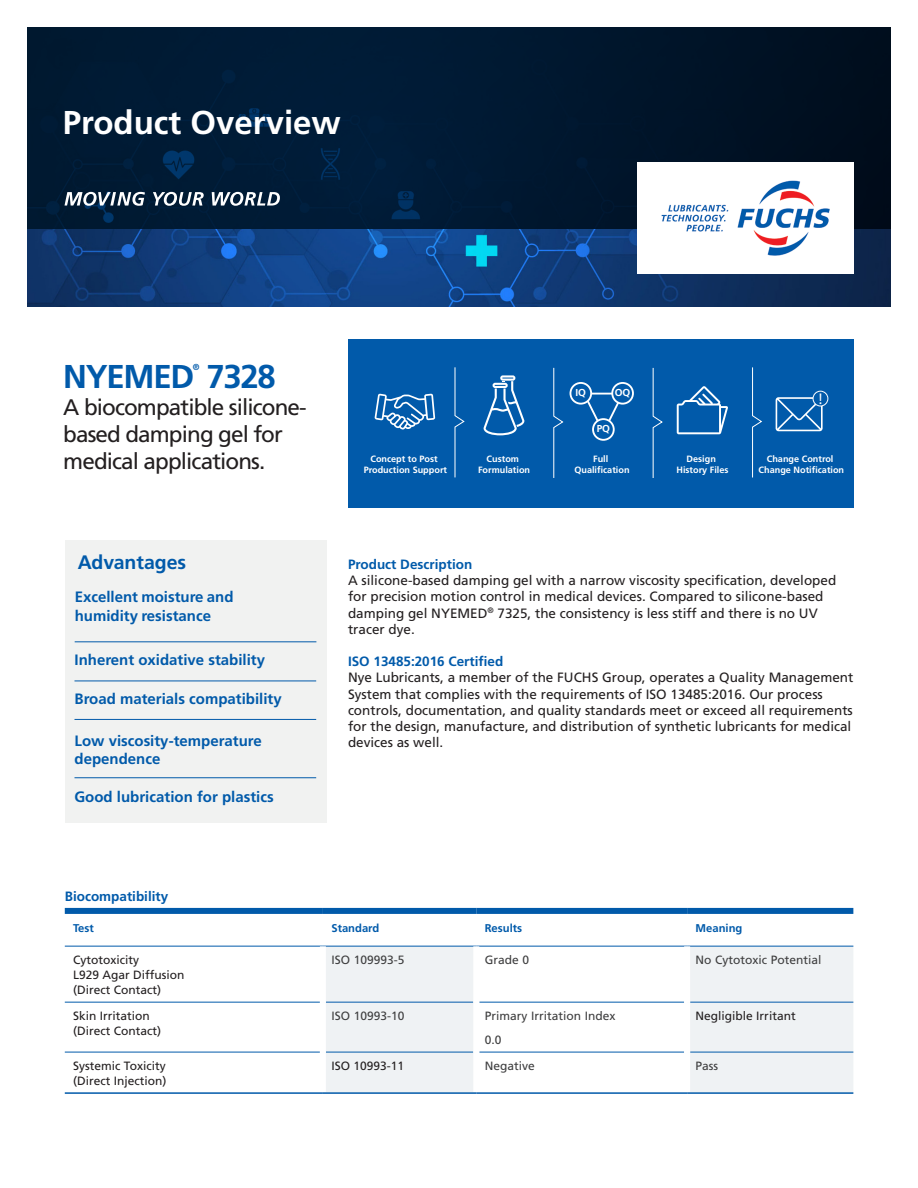
<style>
.page{position:relative;width:918px;height:1188px;background:#fff}
.page>*{position:absolute;margin:0;border:0;box-sizing:border-box;transform-origin:0 0}
.t1{font:700 33px "Frutiger LT Std";color:#fff}
.PRODUCT_NAME{font:700 33px "Frutiger LT Std";letter-spacing:-.04em;color:#015aaa}
.SHORT_DISCRIPTION{font:22.5px/27px "Frutiger LT Std";letter-spacing:-.04em;color:#231f20}
.Paragraph_Style_PRODHD{font:700 19.5px "Frutiger LT Std";letter-spacing:-.005em;color:#015aaa}
.t2{font:15.6px "Myriad Pro";color:#fff}
.ADVANTAGES_BD_W__RULE_BELOW{font:700 15px/19.5px "Frutiger LT Std";color:#015aaa}
.t3{font:13.5px/16.2px "Frutiger LT Std";color:#231f20}
.t4{font:700 13.5px "Frutiger LT Std";color:#015aaa}
.t5{font:12px/15px "Frutiger LT Std";color:#231f20}
._08b_Table_copy_7_5_9pt{font:12px "Frutiger LT Std";color:#3e3e3f}
._08a_Table_head_7_5_10pt{font:700 11.25px "Frutiger LT Std";color:#015aaa}
.t6{font:700 10.05px "Frutiger LT Std";color:#fff}
.t7{font:700 9.15px/10.9px "Frutiger LT Std";color:#fff;text-align:center}
.PRODUCT_NAME-2{font:700 8.7px "Frutiger LT Std";color:#015aaa;scale:.96 1}
</style>
<div class="page">
<img style="left:27px;top:228px;width:864px;height:78px">
<div style="left:27px;top:27px;width:864px;height:201px;background:linear-gradient(to right,#001f3c,#012)"></div>
<div style="left:351px;top:339px;width:503px;height:169px;background:#015aaa"></div>
<svg style="left:454px;top:367px;width:11px;height:111px"></svg>
<svg style="left:553px;top:367px;width:11px;height:111px"></svg>
<svg style="left:752px;top:367px;width:10px;height:111px"></svg>
<svg style="left:652px;top:367px;width:11px;height:111px"></svg>
<svg style="left:374px;top:394px;width:61px;height:36px"></svg>
<svg style="left:484px;top:375px;width:40px;height:60px"></svg>
<svg style="left:677px;top:386px;width:51px;height:48px"></svg>
<svg style="left:776px;top:397px;width:47px;height:34px"></svg>
<div style="left:813px;top:391px;width:15px;height:15px;background:#015aaa;border-radius:50%"></div>
<div style="left:813px;top:391px;width:15px;height:15px;border:1px solid #fff;border-radius:50%"></div>
<svg style="left:586px;top:392px;width:33px;height:45px"></svg>
<div style="left:570px;top:383px;width:21px;height:21px;background:#015aaa;border-radius:50%"></div>
<div style="left:570px;top:382px;width:22px;height:23px;border:2px solid #fff;border-radius:50%"></div>
<div style="left:612px;top:383px;width:21px;height:21px;background:#015aaa;border-radius:50%"></div>
<div style="left:611px;top:382px;width:23px;height:23px;border:2px solid #fff;border-radius:50%"></div>
<div style="left:593px;top:419px;width:21px;height:21px;background:#015aaa;border-radius:50%"></div>
<div style="left:592px;top:418px;width:23px;height:23px;border:2px solid #fff;border-radius:50%"></div>
<img style="left:638px;top:163px;width:216px;height:111px">
<svg style="left:65px;top:192px;width:215px;height:14px"></svg>
<div style="left:65px;top:541px;width:261px;height:282px;background:#f1f2f1"></div>
<hr style="left:75px;top:641px;width:241px;height:1px;background:#015aaa">
<div style="left:326px;top:947px;width:527px;height:145px;background:#eff2f4"></div>
<svg style="left:479px;top:947px;width:205px;height:145px"></svg>
<hr style="left:65px;top:946px;width:258px;height:1px;background:#015aaa">
<hr style="left:323px;top:946px;width:153px;height:1px;background:#015aaa">
<hr style="left:476px;top:946px;width:211px;height:1px;background:#015aaa">
<hr style="left:687px;top:946px;width:166px;height:1px;background:#015aaa">
<hr style="left:65px;top:1002px;width:255px;height:1px;background:#015aaa">
<hr style="left:326px;top:1002px;width:147px;height:1px;background:#015aaa">
<hr style="left:479px;top:1002px;width:205px;height:1px;background:#015aaa">
<hr style="left:690px;top:1002px;width:163px;height:1px;background:#015aaa">
<hr style="left:65px;top:1052px;width:255px;height:1px;background:#015aaa">
<hr style="left:326px;top:1052px;width:147px;height:1px;background:#015aaa">
<hr style="left:479px;top:1052px;width:205px;height:1px;background:#015aaa">
<hr style="left:690px;top:1052px;width:163px;height:1px;background:#015aaa">
<div style="left:65px;top:908px;width:258px;height:6px;background:#015aaa"></div>
<div style="left:323px;top:908px;width:153px;height:6px;background:#015aaa"></div>
<div style="left:476px;top:908px;width:211px;height:6px;background:#015aaa"></div>
<div style="left:687px;top:908px;width:166px;height:6px;background:#015aaa"></div>
<div style="left:320px;top:946px;width:6px;height:56px;background:#fff"></div>
<div style="left:473px;top:946px;width:6px;height:56px;background:#fff"></div>
<div style="left:684px;top:946px;width:6px;height:56px;background:#fff"></div>
<div style="left:473px;top:1002px;width:6px;height:50px;background:#fff"></div>
<div style="left:684px;top:1002px;width:6px;height:50px;background:#fff"></div>
<div style="left:473px;top:1052px;width:6px;height:40px;background:#fff"></div>
<div style="left:684px;top:1052px;width:6px;height:40px;background:#fff"></div>
<hr style="left:65px;top:1092px;width:258px;height:2px;background:#015aaa">
<hr style="left:323px;top:1092px;width:153px;height:2px;background:#015aaa">
<hr style="left:476px;top:1092px;width:211px;height:2px;background:#015aaa">
<hr style="left:687px;top:1092px;width:166px;height:2px;background:#015aaa">
<hr style="left:75px;top:681px;width:241px;height:1px;background:#015aaa">
<hr style="left:75px;top:719px;width:241px;height:1px;background:#015aaa">
<hr style="left:75px;top:777px;width:241px;height:1px;background:#015aaa">
<p class="t1" style="left:63px;top:104px;width:280px">Product Overview</p>
<p class="PRODUCT_NAME-2" style="left:193px;top:362px;width:8px">®</p>
<p class="SHORT_DISCRIPTION" style="left:63px;top:394px;width:245px">A biocompatible silicone&shy;based damping gel for medical applications.</p>
<p class="PRODUCT_NAME" style="left:63px;top:357px;width:214px">NYEMED 7328</p>
<p class="t6" style="left:575px;top:387px;width:12px">IQ</p>
<p class="t6" style="left:615px;top:387px;width:17px">OQ</p>
<p class="t6" style="left:597px;top:423px;width:15px">PQ</p>
<p class="t2" style="left:819px;top:389px;width:5px">!</p>
<p class="t7" style="left:364px;top:453px;width:85px">Concept to Post<br>Production Support</p>
<p class="t7" style="left:478px;top:453px;width:54px">Custom<br>Formulation</p>
<p class="t7" style="left:574px;top:453px;width:57px">Full<br>Qualification</p>
<p class="t7" style="left:759px;top:454px;width:87px">Change Control<br>Change Notification</p>
<p class="t7" style="left:676px;top:454px;width:54px">Design<br>History Files</p>
<p class="Paragraph_Style_PRODHD" style="left:78px;top:550px;width:110px">Advantages</p>
<p class="ADVANTAGES_BD_W__RULE_BELOW" style="left:75px;top:587px;width:160px">Excellent moisture and humidity resistance</p>
<p class="ADVANTAGES_BD_W__RULE_BELOW" style="left:75px;top:650px;width:192px">Inherent oxidative stability</p>
<p class="ADVANTAGES_BD_W__RULE_BELOW" style="left:75px;top:689px;width:209px">Broad materials compatibility</p>
<p class="ADVANTAGES_BD_W__RULE_BELOW" style="left:75px;top:731px;width:189px;line-height:18px">Low viscosity-temperature dependence</p>
<p class="ADVANTAGES_BD_W__RULE_BELOW" style="left:75px;top:787px;width:201px">Good lubrication for plastics</p>
<p class="t4" style="left:65px;top:888px;width:105px">Biocompatibility</p>
<p class="t4" style="left:348px;top:556px;width:126px">Product Description</p>
<p class="t3" style="left:348px;top:572px;width:490px">A silicone-based damping gel with a narrow viscosity specification, developed for precision motion control in medical devices. Compared to silicone-based damping gel NYEMED<sup>®</sup> 7325, the consistency is less stiff and there is no UV tracer dye.</p>
<p class="t4" style="left:348px;top:654px;width:157px">ISO 13485:2016 Certified</p>
<p class="t3" style="left:348px;top:670px;width:507px">Nye Lubricants, a member of the FUCHS Group, operates a Quality Management System that complies with the requirements of ISO 13485:2016. Our process controls, documentation, and quality standards meet or exceed all requirements for the design, manufacture, and distribution of synthetic lubricants for medical devices as well.</p>
<p class="_08a_Table_head_7_5_10pt" style="left:73px;top:922px;width:22px">Test</p>
<p class="_08a_Table_head_7_5_10pt" style="left:331px;top:922px;width:49px">Standard</p>
<p class="_08a_Table_head_7_5_10pt" style="left:485px;top:922px;width:39px">Results</p>
<p class="_08a_Table_head_7_5_10pt" style="left:696px;top:922px;width:48px">Meaning</p>
<p class="t5" style="left:73px;top:952px;width:67px">Cytotoxicity</p>
<p class="t5" style="left:73px;top:967px;width:113px">L929 Agar Diffusion</p>
<p class="t5" style="left:73px;top:982px;width:89px">(Direct Contact)</p>
<p class="_08b_Table_copy_7_5_9pt" style="left:331px;top:952px;width:75px">ISO 109993-5</p>
<p class="_08b_Table_copy_7_5_9pt" style="left:485px;top:952px;width:46px">Grade 0</p>
<p class="_08b_Table_copy_7_5_9pt" style="left:696px;top:952px;width:128px">No Cytotoxic Potential</p>
<p class="t5" style="left:73px;top:1008px;width:78px">Skin Irritation</p>
<p class="t5" style="left:73px;top:1023px;width:89px">(Direct Contact)</p>
<p class="_08b_Table_copy_7_5_9pt" style="left:331px;top:1008px;width:75px">ISO 10993-10</p>
<p class="_08b_Table_copy_7_5_9pt" style="left:485px;top:1008px;width:132px">Primary Irritation Index</p>
<p class="_08b_Table_copy_7_5_9pt" style="left:485px;top:1032px;width:18px">0.0</p>
<p class="t5" style="left:696px;top:1008px;width:102px">Negligible Irritant</p>
<p class="t5" style="left:73px;top:1058px;width:95px">Systemic Toxicity (Direct Injection)</p>
<p class="t5" style="left:331px;top:1058px;width:74px">ISO 10993-11</p>
<p class="_08b_Table_copy_7_5_9pt" style="left:485px;top:1058px;width:52px">Negative</p>
<p class="_08b_Table_copy_7_5_9pt" style="left:696px;top:1058px;width:24px">Pass</p>
</div>
